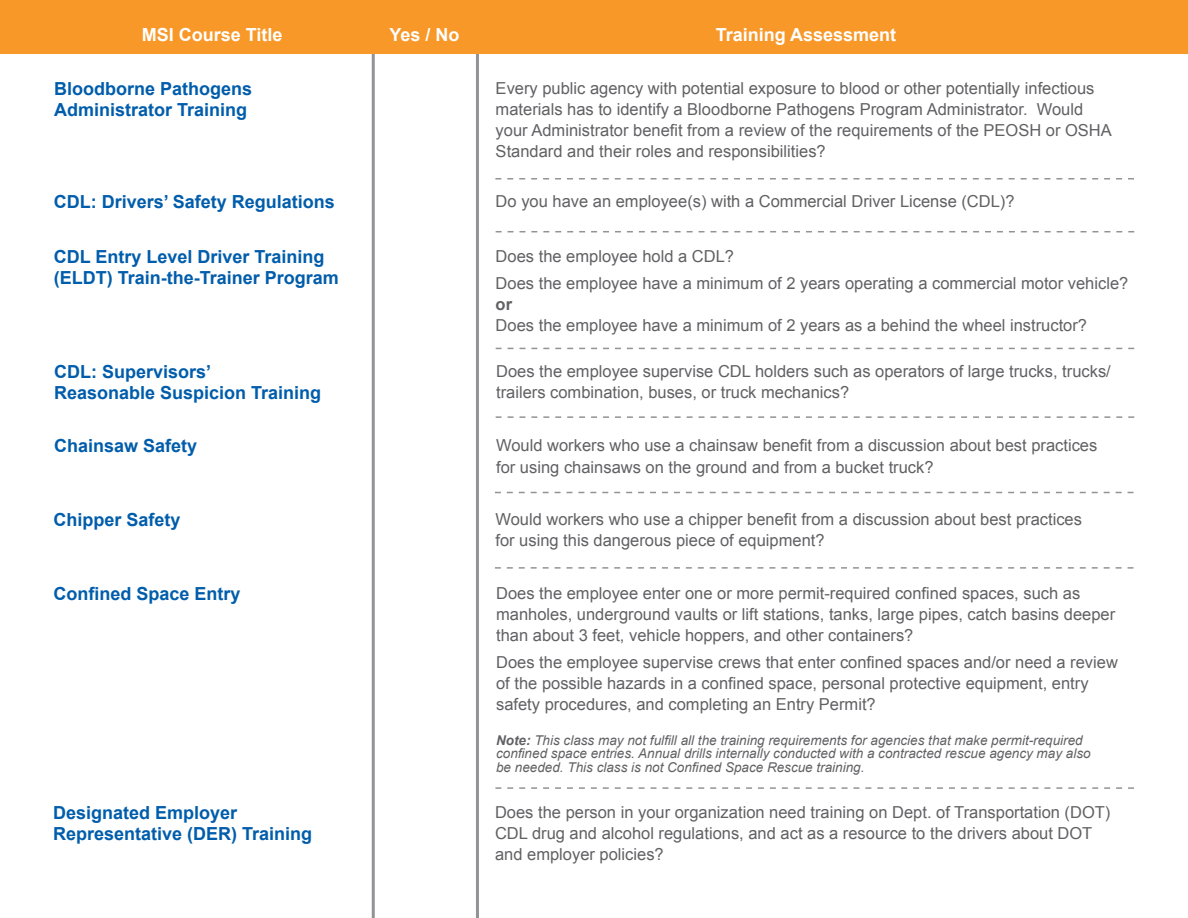
<style>
.page{position:relative;width:1188px;height:918px;background:#fff}
.page>*{position:absolute;margin:0;border:0;box-sizing:border-box;transform-origin:0 0}
.t1{font:700 18px/21px "Arial";color:#005dab}
.t2{font:700 18px "Arial";color:#fff}
.t3{font:16.5px/21px "Arial";color:#616164}
.t4{font:italic 13.5px/13.5px "Arial";color:#616164}
.s1{font-weight:700}
</style>
<div class="page">
<hr style="left:372px;top:52px;width:3px;height:866px;background:#919396">
<hr style="left:476px;top:52px;width:3px;height:866px;background:#919396">
<div style="left:0;top:0;width:1188px;height:54px;background:#f89828"></div>
<svg style="left:495px;top:178px;width:639px;height:2px"></svg>
<svg style="left:496px;top:231px;width:638px;height:1px"></svg>
<svg style="left:496px;top:348px;width:638px;height:1px"></svg>
<svg style="left:496px;top:416px;width:638px;height:2px"></svg>
<svg style="left:495px;top:492px;width:639px;height:1px"></svg>
<svg style="left:495px;top:567px;width:639px;height:2px"></svg>
<svg style="left:495px;top:787px;width:639px;height:2px"></svg>
<p class="t2" style="left:142px;top:23px;width:142px">MSI Course Title</p>
<p class="t2" style="left:389px;top:23px;width:72px">Yes / No</p>
<p class="t2" style="left:716px;top:23px;width:182px">Training Assessment</p>
<p class="t1" style="left:54px;top:79px;width:200px">Bloodborne Pathogens<br>Administrator Training</p>
<p class="t3" style="left:496px;top:78px;width:618px">Every public agency with potential exposure to blood or other potentially infectious materials has to identify a Bloodborne Pathogens Program Administrator. Would your Administrator benefit from a review of the requirements of the PEOSH or OSHA Standard and their roles and responsibilities?</p>
<p class="t1" style="left:54px;top:192px;width:283px">CDL: Drivers’ Safety Regulations</p>
<p class="t3" style="left:496px;top:191px;width:520px">Do you have an employee(s) with a Commercial Driver License (CDL)?</p>
<p class="t1" style="left:54px;top:247px;width:287px">CDL Entry Level Driver Training (ELDT) Train-the-Trainer Program</p>
<p class="t3" style="left:496px;top:245px;width:240px">Does the employee hold a CDL?</p>
<p class="t3" style="left:496px;top:272px;width:634px">Does the employee have a minimum of 2 years operating a commercial motor vehicle? <span class="s1">or</span></p>
<p class="t3" style="left:496px;top:314px;width:593px">Does the employee have a minimum of 2 years as a behind the wheel instructor?</p>
<p class="t1" style="left:54px;top:362px;width:269px">CDL: Supervisors’<br>Reasonable Suspicion Training</p>
<p class="t3" style="left:496px;top:361px;width:616px">Does the employee supervise CDL holders such as operators of large trucks, trucks/ trailers combination, buses, or truck mechanics?</p>
<p class="t1" style="left:54px;top:436px;width:145px">Chainsaw Safety</p>
<p class="t3" style="left:496px;top:435px;width:603px">Would workers who use a chainsaw benefit from a discussion about best practices for using chainsaws on the ground and from a bucket truck?</p>
<p class="t1" style="left:54px;top:510px;width:129px">Chipper Safety</p>
<p class="t3" style="left:495px;top:509px;width:588px">Would workers who use a chipper benefit from a discussion about best practices for using this dangerous piece of equipment?</p>
<p class="t1" style="left:54px;top:584px;width:189px">Confined Space Entry</p>
<p class="t3" style="left:496px;top:583px;width:621px">Does the employee enter one or more permit-required confined spaces, such as manholes, underground vaults or lift stations, tanks, large pipes, catch basins deeper than about 3 feet, vehicle hoppers, and other containers?</p>
<p class="t3" style="left:496px;top:652px;width:623px">Does the employee supervise crews that enter confined spaces and/or need a review of the possible hazards in a confined space, personal protective equipment, entry safety procedures, and completing an Entry Permit?</p>
<p class="t4" style="left:496px;top:733px;width:596px"><span class="s1">Note:</span> This class may not fulfill all the training requirements for agencies that make permit-required confined space entries. Annual drills internally conducted with a contracted rescue agency may also be needed. This class is not Confined Space Rescue training.</p>
<p class="t1" style="left:53px;top:803px;width:261px">Designated Employer<br>Representative (DER) Training</p>
<p class="t3" style="left:495px;top:802px;width:617px">Does the person in your organization need training on Dept. of Transportation (DOT)<br>CDL drug and alcohol regulations, and act as a resource to the drivers about DOT and employer policies?</p>
</div>
